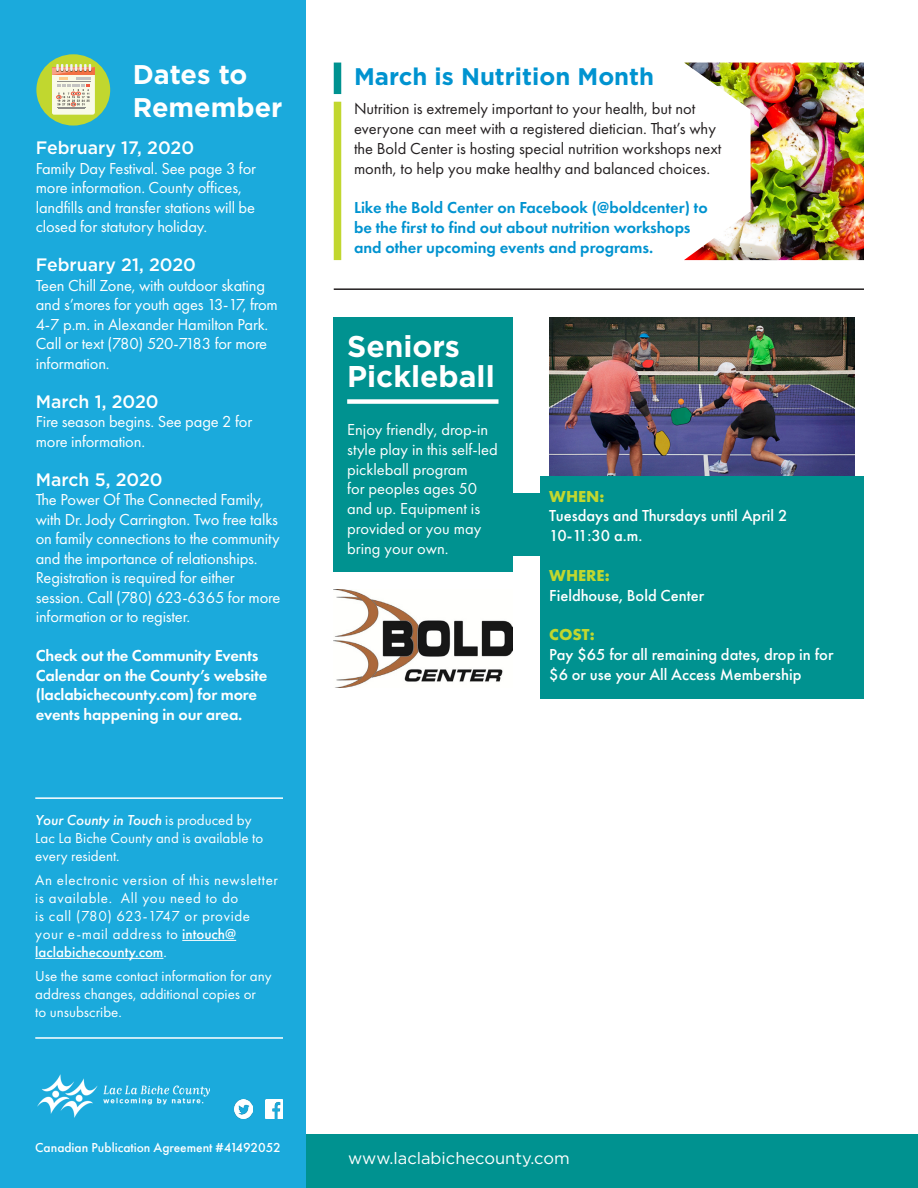
<style>
.page{position:relative;width:918px;height:1188px;background:#fff}
.page>*{position:absolute;margin:0;border:0;box-sizing:border-box;transform-origin:0 0}
.t1{font:700 30px "Gotham";color:#fff}
.Sidebar_Headlines{font:700 27px/32.4px "Gotham";color:#fff}
.t2{font:700 24px "Gotham";color:#0093d0}
.Dates{font:500 18px "Gotham";color:#fff}
.Dates-2{font:16.5px/19.5px "Futura PT";letter-spacing:-.01em;color:#fff}
.t3{font:16.5px/19.8px "Futura PT";color:#231f20}
.t4{font:500 16.5px/19.8px "Futura PT";color:#fff}
.t5{font:600 16.5px "Futura PT";color:#0093d0}
.Dates-3{font:600 16.5px/19.5px "Futura PT";letter-spacing:-.01em;color:#fff}
.t6{font:16.5px "Gotham";color:#fff}
.t7{font:700 16.5px "Futura PT";color:#c1d72f}
.t8{font:15px/18px "Futura PT";color:#fff}
.t9{font:15px/18px "Futura PT";letter-spacing:.04em;color:#fff}
.t10{font:500 13.5px "Futura PT";color:#fff}
.s1{font-weight:500;font-style:italic}
.s2{font-weight:500}
</style>
<div class="page">
<div style="left:0;top:1135px;width:918px;height:53px;background:#009290"></div>
<div style="left:0;top:0;width:306px;height:1188px;background:#1baadc"></div>
<hr style="left:182px;top:940px;width:54px;height:1px;background:#fff">
<hr style="left:35px;top:958px;width:128px;height:1px;background:#fff">
<hr style="left:35px;top:1037px;width:248px;height:2px;background:#fff">
<div style="left:36px;top:54px;width:74px;height:72px;background:#c1d72f;border-radius:50%"></div>
<svg style="left:52px;top:64px;width:43px;height:51px;background:#e5d5bb"></svg>
<img style="left:38px;top:1074px;width:171px;height:43px">
<img style="left:265px;top:1100px;width:17px;height:18px">
<img style="left:235px;top:1100px;width:17px;height:18px">
<hr style="left:35px;top:797px;width:248px;height:2px;background:#fff">
<img style="left:684px;top:63px;width:180px;height:197px">
<div style="left:334px;top:63px;width:7px;height:31px;background:#009290"></div>
<div style="left:334px;top:102px;width:7px;height:158px;background:#c1d72f"></div>
<img style="left:549px;top:318px;width:305px;height:158px">
<div style="left:333px;top:318px;width:180px;height:254px;background:#009290"></div>
<div style="left:347px;top:399px;width:152px;height:5px;background:#fff"></div>
<div style="left:540px;top:476px;width:324px;height:223px;background:#009290"></div>
<hr style="left:334px;top:288px;width:530px;height:2px;background:#231f20">
<div style="left:513px;top:493px;width:27px;height:63px;background:#009290"></div>
<img style="left:334px;top:589px;width:179px;height:98px">
<p class="Sidebar_Headlines" style="left:133px;top:58px;width:151px">Dates to<br>Remember</p>
<p class="Dates" style="left:36px;top:136px;width:160px">February 17, 2020</p>
<p class="Dates-2" style="left:36px;top:159px;width:222px">Family Day Festival. See page 3 for more information. County offices, landfills and transfer stations will be closed for statutory holiday.</p>
<p class="Dates" style="left:36px;top:253px;width:162px">February 21, 2020</p>
<p class="Dates-2" style="left:36px;top:276px;width:244px">Teen Chill Zone, with outdoor skating and s’mores for youth ages 13-17, from<br>4-7 p.m. in Alexander Hamilton Park.<br>Call or text (780) 520-7183 for more information.</p>
<p class="Dates" style="left:36px;top:390px;width:124px">March 1, 2020</p>
<p class="Dates-2" style="left:36px;top:412px;width:218px">Fire season begins. See page 2 for more information.</p>
<p class="Dates" style="left:36px;top:468px;width:128px">March 5, 2020</p>
<p class="Dates-2" style="left:36px;top:490px;width:246px">The Power Of The Connected Family, with Dr. Jody Carrington. Two free talks on family connections to the community and the importance of relationships.<br>Registration is required for either session. Call (780) 623-6365 for more information or to register.</p>
<p class="Dates-3" style="left:36px;top:646px;width:233px">Check out the Community Events<br>Calendar on the County’s website (laclabichecounty.com) for more events happening in our area.</p>
<p class="t8" style="left:35px;top:810px;width:229px"><span class="s1">Your County in Touch</span> is produced by<br>Lac La Biche County and is available to every resident.</p>
<p class="t9" style="left:35px;top:871px;width:244px">An electronic version of this newsletter is available. All you need to do<br>is call (780) 623-1747 or provide your e-mail address to <span class="s2">intouch@ laclabichecounty.com</span>.</p>
<p class="t8" style="left:35px;top:967px;width:238px">Use the same contact information for any address changes, additional copies or<br>to unsubscribe.</p>
<p class="t2" style="left:354px;top:63px;width:302px">March is Nutrition Month</p>
<p class="t3" style="left:354px;top:99px;width:369px">Nutrition is extremely important to your health, but not everyone can meet with a registered dietician. That’s why the Bold Center is hosting special nutrition workshops next month, to help you make healthy and balanced choices.</p>
<p class="t5" style="left:354px;top:197px;width:355px">Like the Bold Center on Facebook (@boldcenter) to</p>
<p class="t5" style="left:354px;top:217px;width:338px">be the first to find out about nutrition workshops</p>
<p class="t5" style="left:354px;top:237px;width:301px">and other upcoming events and programs.</p>
<p class="t1" style="left:347px;top:329px;width:114px">Seniors</p>
<p class="t1" style="left:347px;top:359px;width:149px">Pickleball</p>
<p class="Dates-2" style="left:347px;top:420px;width:152px">Enjoy friendly, drop-in style play in this self-led pickleball program<br>for peoples ages 50 and up. Equipment is provided or you may bring your own.</p>
<p class="t7" style="left:549px;top:485px;width:57px">WHEN:</p>
<p class="t4" style="left:549px;top:506px;width:240px">Tuesdays and Thursdays until April 2</p>
<p class="t4" style="left:549px;top:526px;width:95px">10-11:30 a.m.</p>
<p class="t7" style="left:549px;top:565px;width:62px">WHERE:</p>
<p class="t4" style="left:549px;top:585px;width:156px">Fieldhouse, Bold Center</p>
<p class="t7" style="left:549px;top:624px;width:47px">COST:</p>
<p class="t4" style="left:549px;top:645px;width:286px">Pay $65 for all remaining dates, drop in for $6 or use your All Access Membership</p>
<p class="t10" style="left:35px;top:1140px;width:247px">Canadian Publication Agreement #41492052</p>
<p class="t6" style="left:54px;top:1147px;width:13px">4</p>
<p class="t6" style="left:348px;top:1147px;width:223px">www.laclabichecounty.com</p>
</div>
